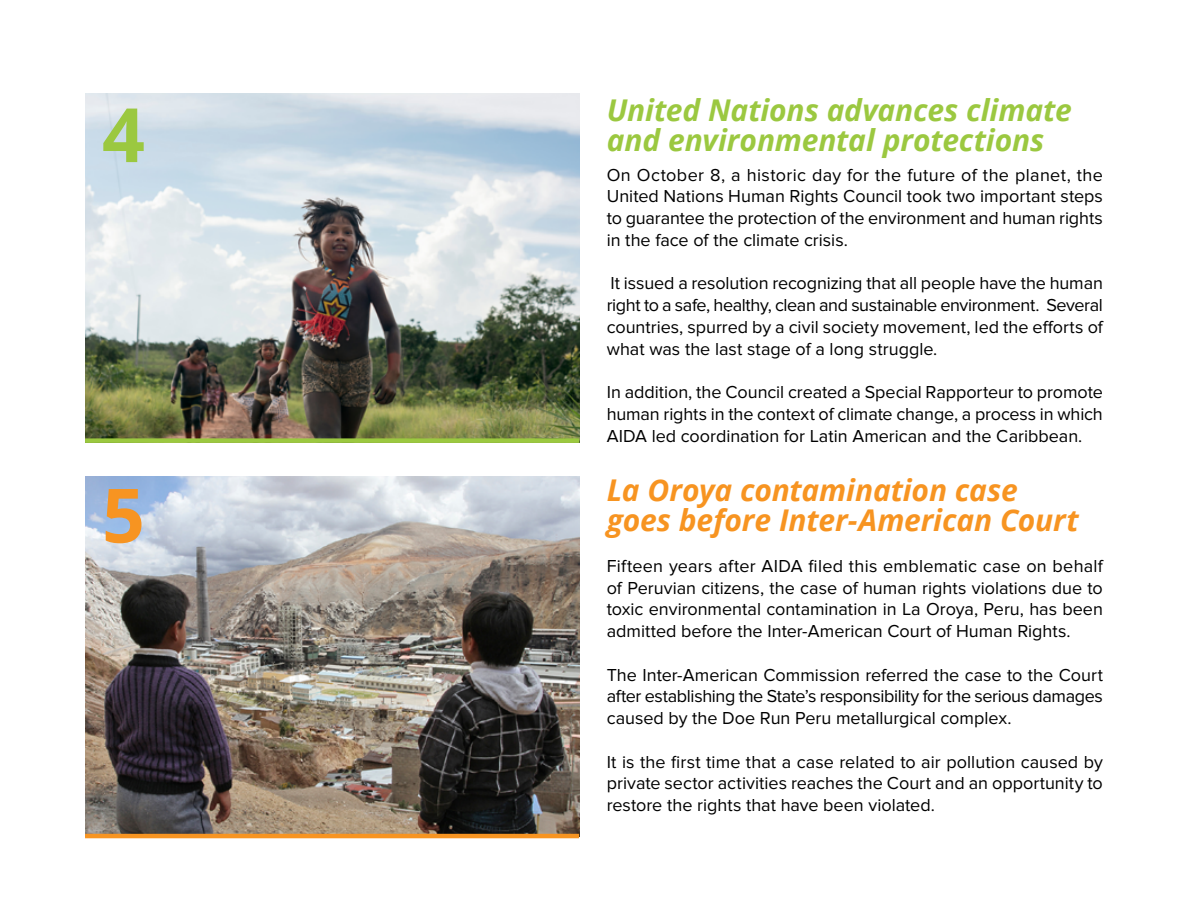
<style>
.page{position:relative;width:1188px;height:918px;background:#fff}
.page>*{position:absolute;margin:0;border:0;box-sizing:border-box;transform-origin:0 0}
.t1{font:700 75px "Open Sans";color:#9bc840}
.t2{font:700 75px "Open Sans";color:#f79421}
.t3{font:italic 700 30px/30px "Open Sans";letter-spacing:-.005em;color:#9bc840}
.t4{font:italic 700 30px/30px "Open Sans";letter-spacing:-.005em;color:#f79421}
.t5{font:18px/21.8px "Proxima Nova";color:#000;text-align:justify}
</style>
<div class="page">
<img style="left:85px;top:94px;width:494px;height:344px">
<img style="left:85px;top:476px;width:494px;height:358px">
<hr style="left:85px;top:834px;width:494px;height:4px;background:#f79421">
<div style="left:85px;top:438px;width:494px;height:5px;background:#9bc840"></div>
<h1 class="t1" style="left:102px;top:82px;width:44px">4</h1>
<h1 class="t2" style="left:102px;top:462px;width:44px">5</h1>
<h2 class="t3" style="left:607px;top:94px;width:467px">United Nations advances climate and environmental protections</h2>
<p class="t5" style="left:607px;top:164px;width:498px">On October 8, a historic day for the future of the planet, the United Nations Human Rights Council took two important steps to guarantee the protection of the environment and human rights in the face of the climate crisis.</p>
<p class="t5" style="left:607px;top:273px;width:498px">It issued a resolution recognizing that all people have the human right to a safe, healthy, clean and sustainable environment. Several countries, spurred by a civil society movement, led the efforts of what was the last stage of a long struggle.</p>
<p class="t5" style="left:607px;top:381px;width:498px">In addition, the Council created a Special Rapporteur to promote human rights in the context of climate change, a process in which AIDA led coordination for Latin American and the Caribbean.</p>
<h2 class="t4" style="left:607px;top:475px;width:474px">La Oroya contamination case goes before Inter-American Court</h2>
<p class="t5" style="left:607px;top:555px;width:498px">Fifteen years after AIDA filed this emblematic case on behalf of Peruvian citizens, the case of human rights violations due to toxic environmental contamination in La Oroya, Peru, has been admitted before the Inter-American Court of Human Rights.</p>
<p class="t5" style="left:607px;top:664px;width:498px">The Inter-American Commission referred the case to the Court after establishing the State’s responsibility for the serious damages caused by the Doe Run Peru metallurgical complex.</p>
<p class="t5" style="left:607px;top:751px;width:498px">It is the first time that a case related to air pollution caused by private sector activities reaches the Court and an opportunity to restore the rights that have been violated.</p>
</div>
